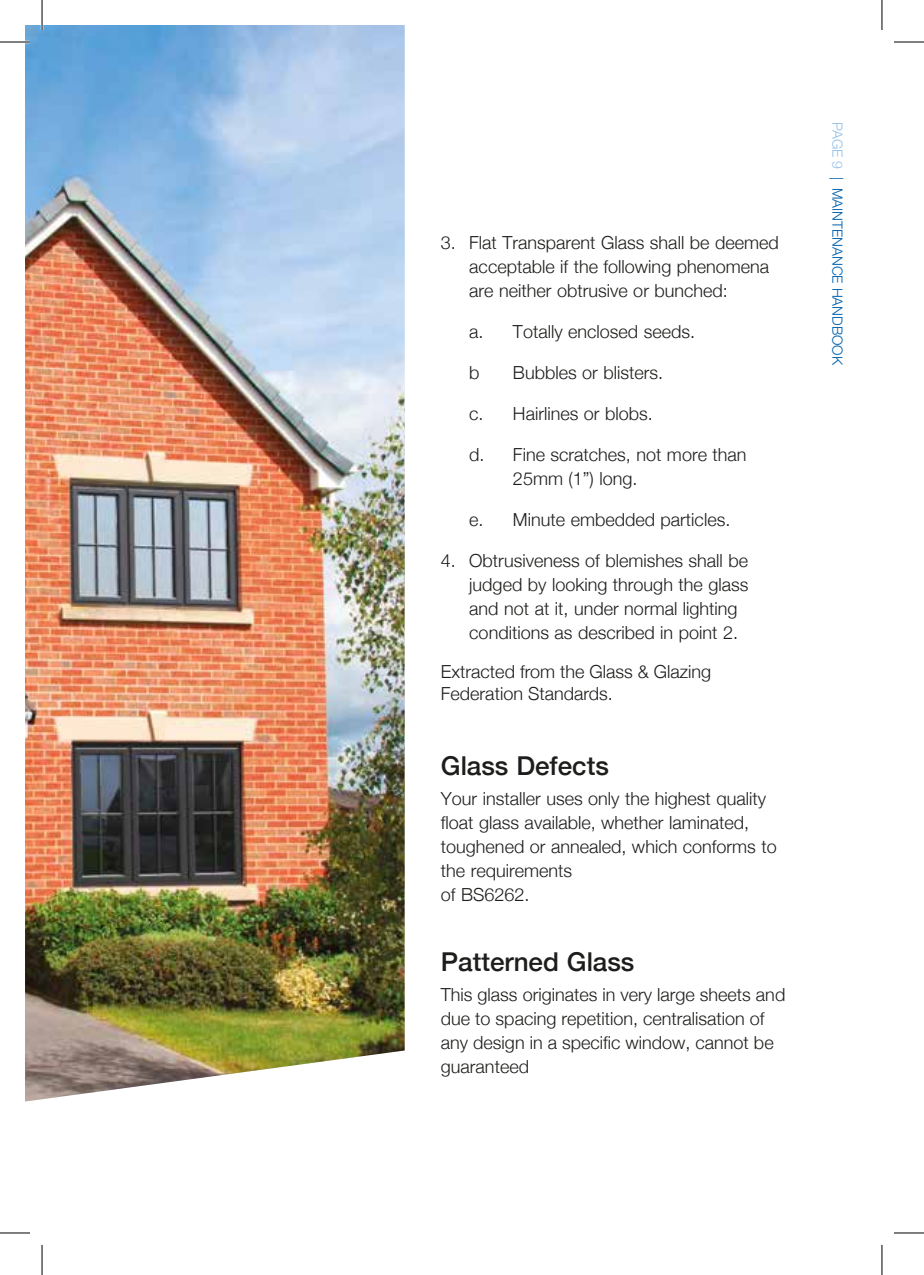
<style>
.page{position:relative;width:924px;height:1275px;background:#fff}
.page>*{position:absolute;margin:0;border:0;box-sizing:border-box;transform-origin:0 0}
.t1{font:500 26px "Helvetica Neue";color:#1d1d1b}
.t2{font:300 18px/24px "Helvetica Neue";color:#1d1d1b}
.t3{font:300 14px "Helvetica Neue";color:#0061ad}
.s1{color:#96c2e9}
</style>
<div class="page">
<img style="left:25px;top:25px;width:379px;height:1076px">
<hr style="left:0;top:41px;width:30px;height:2px;background:#fff">
<hr style="left:41px;top:0;width:2px;height:30px;background:#fff">
<hr style="left:0;top:42px;width:30px;height:1px;background:#000">
<hr style="left:893px;top:42px;width:30px;height:1px;background:#000">
<hr style="left:0;top:1232px;width:30px;height:1px;background:#000">
<hr style="left:893px;top:1232px;width:30px;height:1px;background:#000">
<hr style="left:42px;top:0;width:1px;height:30px;background:#000">
<hr style="left:42px;top:1245px;width:1px;height:30px;background:#000">
<hr style="left:881px;top:0;width:1px;height:30px;background:#000">
<hr style="left:881px;top:1245px;width:1px;height:30px;background:#000">
<p class="t2" style="left:469px;top:229px;width:311px;text-indent:-28px">3. Flat Transparent Glass shall be deemed acceptable if the following phenomena are neither obtrusive or bunched:</p>
<p class="t2" style="left:469px;top:318px;width:227px">a. Totally enclosed seeds.</p>
<p class="t2" style="left:469px;top:359px;width:12px">b</p>
<p class="t2" style="left:512px;top:359px;width:151px">Bubbles or blisters.</p>
<p class="t2" style="left:469px;top:400px;width:185px">c. Hairlines or blobs.</p>
<p class="t2" style="left:512px;top:441px;width:235px;text-indent:-44px">d. Fine scratches, not more than<br>25mm (1”) long.</p>
<p class="t2" style="left:469px;top:506px;width:262px">e. Minute embedded particles.</p>
<p class="t2" style="left:469px;top:547px;width:280px;text-indent:-28px">4. Obtrusiveness of blemishes shall be judged by looking through the glass and not at it, under normal lighting conditions as described in point 2.</p>
<p class="t2" style="left:440px;top:659px;width:272px;line-height:22px">Extracted from the Glass &amp; Glazing<br>Federation Standards.</p>
<h1 class="t1" style="left:440px;top:745px;width:169px">Glass Defects</h1>
<p class="t2" style="left:440px;top:785px;width:337px">Your installer uses only the highest quality float glass available, whether laminated, toughened or annealed, which conforms to the requirements<br>of BS6262.</p>
<h1 class="t1" style="left:440px;top:940px;width:195px">Patterned Glass</h1>
<p class="t2" style="left:440px;top:980px;width:346px">This glass originates in very large sheets and due to spacing repetition, centralisation of any design in a specific window, cannot be guaranteed</p>
<p class="t3" style="left:848px;top:122px;width:245px;rotate:90deg"><span class="s1">PAGE 9</span> | MAINTENANCE HANDBOOK</p>
</div>
